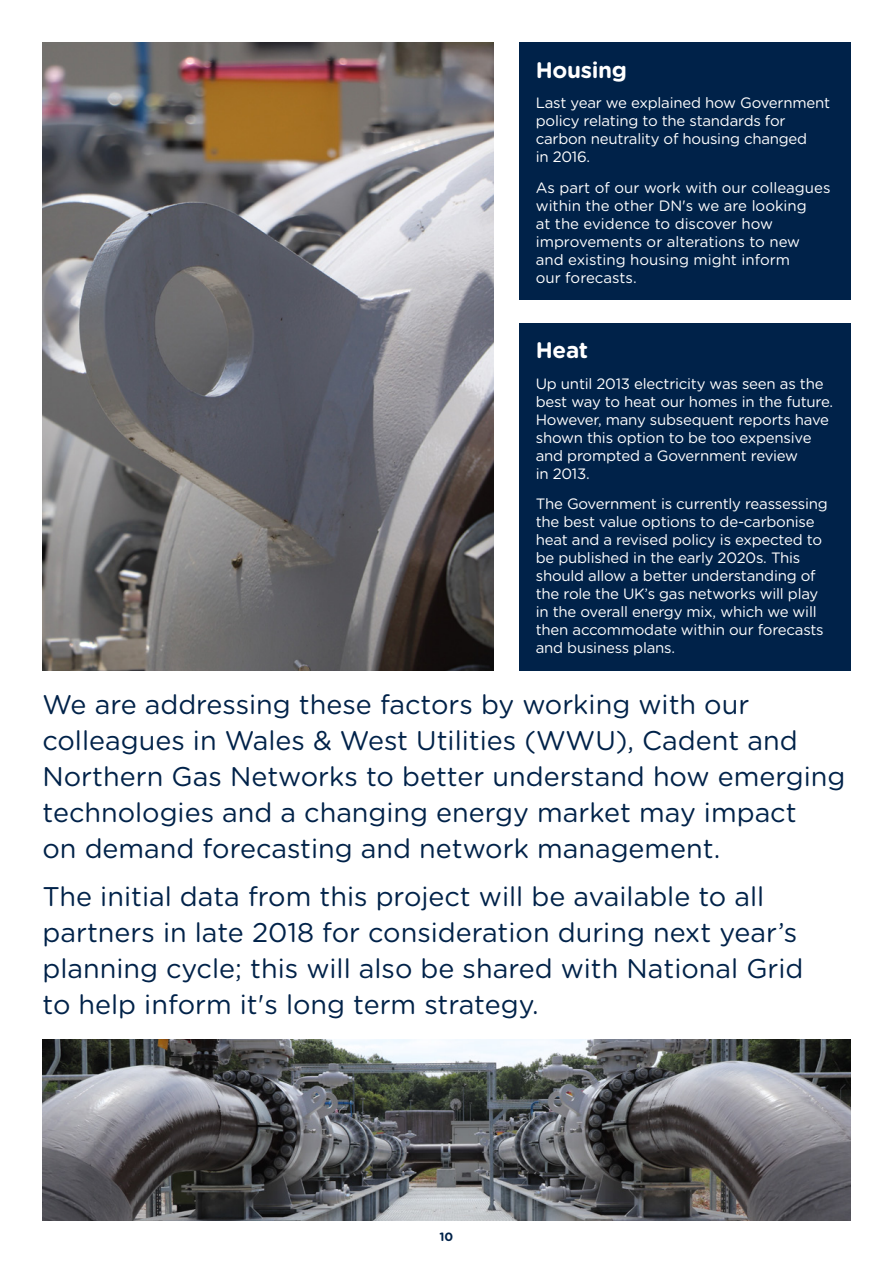
<style>
.page{position:relative;width:893px;height:1263px;background:#fff}
.page>*{position:absolute;margin:0;border:0;box-sizing:border-box;transform-origin:0 0}
.t1{font:27px/36px "Gotham Rounded";color:#002249}
.t2{font:700 22.5px "Gotham Rounded";letter-spacing:-.015em;color:#fff}
.t3{font:15px/18px "Gotham Rounded";letter-spacing:-.015em;color:#fff}
.t4{font:700 12px "Gotham Rounded";color:#002249}
</style>
<div class="page">
<div style="left:519px;top:43px;width:331px;height:257px;background:#002249"></div>
<div style="left:519px;top:323px;width:331px;height:347px;background:#002249"></div>
<img style="left:43px;top:43px;width:450px;height:627px">
<img style="left:43px;top:1040px;width:807px;height:180px">
<h2 class="t2" style="left:536px;top:53px;width:93px">Housing</h2>
<p class="t3" style="left:536px;top:93px;width:296px">Last year we explained how Government policy relating to the standards for carbon neutrality of housing changed<br>in 2016.</p>
<p class="t3" style="left:536px;top:178px;width:296px">As part of our work with our colleagues within the other DN's we are looking<br>at the evidence to discover how improvements or alterations to new and existing housing might inform<br>our forecasts.</p>
<h2 class="t2" style="left:536px;top:333px;width:54px">Heat</h2>
<p class="t3" style="left:536px;top:374px;width:299px">Up until 2013 electricity was seen as the best way to heat our homes in the future.<br>However, many subsequent reports have shown this option to be too expensive and prompted a Government review<br>in 2013.</p>
<p class="t3" style="left:536px;top:494px;width:293px">The Government is currently reassessing the best value options to de-carbonise heat and a revised policy is expected to be published in the early 2020s. This should allow a better understanding of the role the UK’s gas networks will play in the overall energy mix, which we will then accommodate within our forecasts and business plans.</p>
<p class="t1" style="left:43px;top:685px;width:804px">We are addressing these factors by working with our colleagues in Wales &amp; West Utilities (WWU), Cadent and Northern Gas Networks to better understand how emerging technologies and a changing energy market may impact<br>on demand forecasting and network management.</p>
<h1 class="t1" style="left:43px;top:878px;width:762px">The initial data from this project will be available to all partners in late 2018 for consideration during next year’s planning cycle; this will also be shared with National Grid to help inform it's long term strategy.</h1>
<p class="t4" style="left:440px;top:1228px;width:15px">10</p>
</div>
